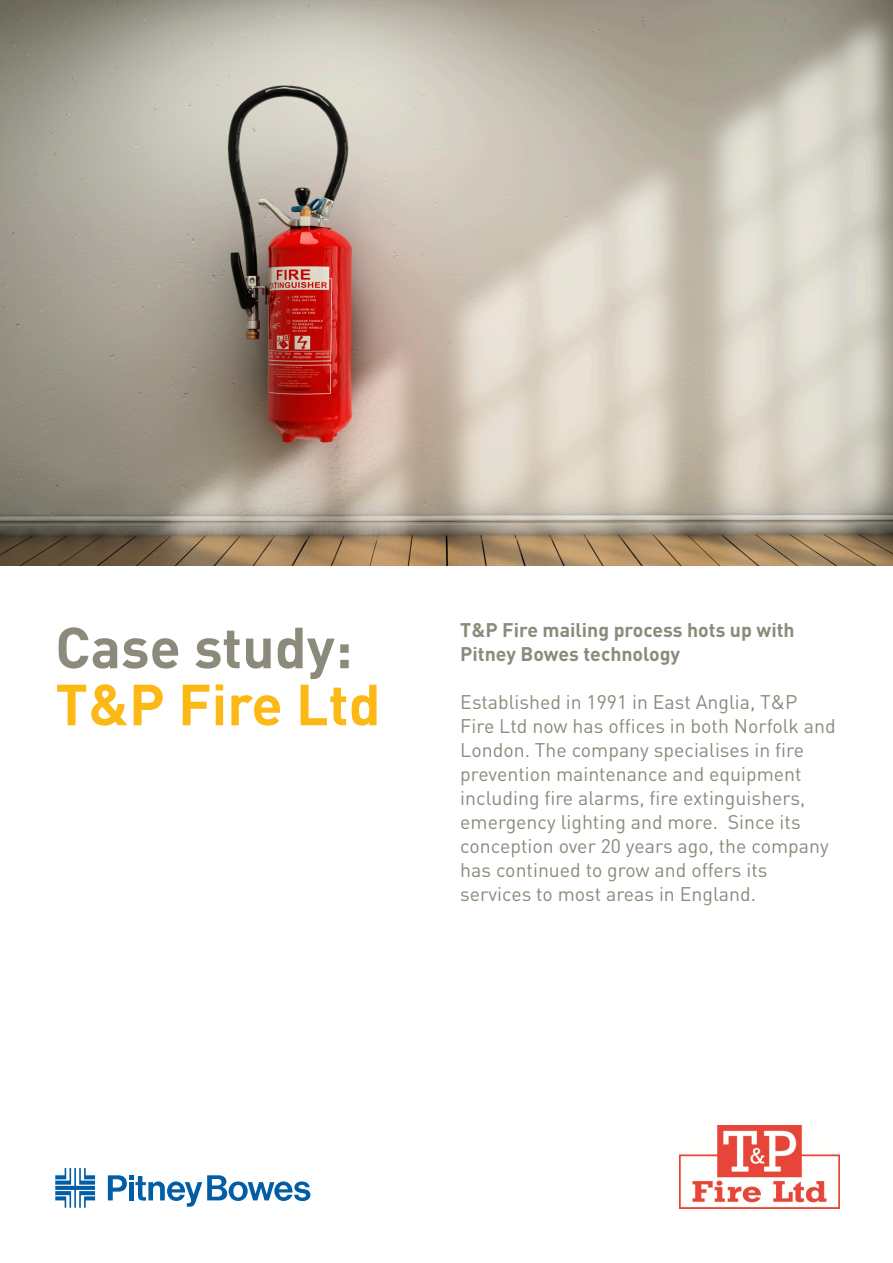
<style>
.page{position:relative;width:893px;height:1263px;background:#fff}
.page>*{position:absolute;margin:0;border:0;box-sizing:border-box;transform-origin:0 0}
._1__main_heading{font:700 57px "DIN";color:#8c8a7b}
._1__main_heading-2{font:700 57px "DIN";color:#fcb814}
._2__introduction_bod{font:19.5px/24px "DIN";color:#8c8a7b}
._2__introduction_hea{font:700 19.5px/24px "DIN";color:#8c8a7b}
</style>
<div class="page">
<svg style="left:108px;top:1175px;width:202px;height:32px"></svg>
<svg style="left:55px;top:1168px;width:40px;height:40px"></svg>
<img style="left:0;top:0;width:893px;height:566px">
<img style="left:679px;top:1125px;width:160px;height:84px">
<p class="_1__main_heading" style="left:55px;top:610px;width:299px">Case study:</p>
<p class="_1__main_heading-2" style="left:55px;top:667px;width:327px">T&amp;P Fire Ltd</p>
<p class="_2__introduction_hea" style="left:460px;top:617px;width:336px">T&amp;P Fire mailing process hots up with<br>Pitney Bowes technology</p>
<p class="_2__introduction_bod" style="left:460px;top:690px;width:377px">Established in 1991 in East Anglia, T&amp;P Fire Ltd now has offices in both Norfolk and London. The company specialises in fire prevention maintenance and equipment including fire alarms, fire extinguishers, emergency lighting and more. Since its conception over 20 years ago, the company has continued to grow and offers its services to most areas in England.</p>
</div>
